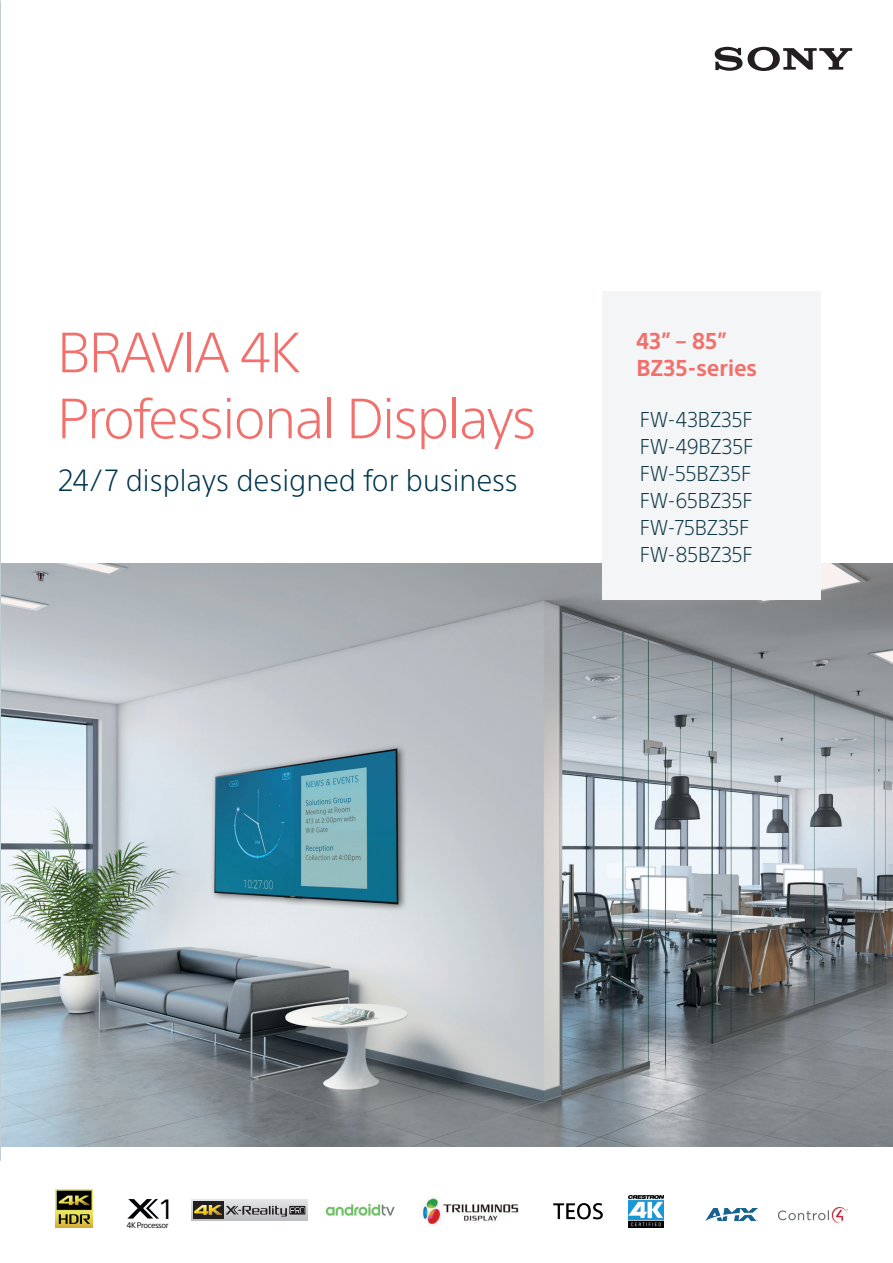
<style>
.page{position:relative;width:893px;height:1263px;background:#fff}
.page>*{position:absolute;margin:0;border:0;box-sizing:border-box;transform-origin:0 0}
.t1{font:300 55.5px/66px "SST Std";letter-spacing:-.03em;color:#f2706c}
.t2{font:300 30px "SST Std";color:#00354c;scale:.95 1}
.t3{font:27.3px "SST Pro";color:#000001}
.t4{font:700 22.5px/27px "SST Std";color:#f2706c;scale:.95 1}
.t5{font:300 21px/27px "SST Std";color:#0e3747;scale:.95 1}
.t6{font:7.8px "SST Pro";letter-spacing:-.05em;color:#000001}
</style>
<div class="page">
<img style="left:420px;top:1198px;width:99px;height:28px">
<img style="left:55px;top:1190px;width:38px;height:37px">
<img style="left:325px;top:1203px;width:70px;height:13px">
<svg style="left:128px;top:1199px;width:31px;height:19px"></svg>
<svg style="left:191px;top:1199px;width:116px;height:21px"></svg>
<div style="left:193px;top:1201px;width:30px;height:18px;background:#231f20"></div>
<svg style="left:226px;top:1206px;width:79px;height:10px"></svg>
<img style="left:194px;top:1206px;width:27px;height:8px">
<img style="left:628px;top:1195px;width:36px;height:33px">
<img style="left:779px;top:1207px;width:68px;height:15px">
<img style="left:705px;top:1209px;width:53px;height:12px">
<img style="left:553px;top:1203px;width:50px;height:17px">
<img style="left:1px;top:563px;width:892px;height:584px">
<svg style="left:715px;top:47px;width:137px;height:24px"></svg>
<div style="left:602px;top:291px;width:219px;height:309px;background:#f3f5f6"></div>
<h1 class="t1" style="left:57px;top:319px;width:481px">BRAVIA 4K<br>Professional Displays</h1>
<h2 class="t2" style="left:58px;top:463px;width:485px">24/7 displays designed for business</h2>
<p class="t4" style="left:636px;top:327px;width:128px">43” – 85”<br>BZ35-series</p>
<p class="t5" style="left:640px;top:405px;width:121px">FW-43BZ35F<br>FW-49BZ35F<br>FW-55BZ35F<br>FW-65BZ35F<br>FW-75BZ35F<br>FW-85BZ35F</p>
<h3 class="t3" style="left:161px;top:1193px;width:12px">1</h3>
<p class="t6" style="left:127px;top:1220px;width:43px">4K Processor</p>
</div>
